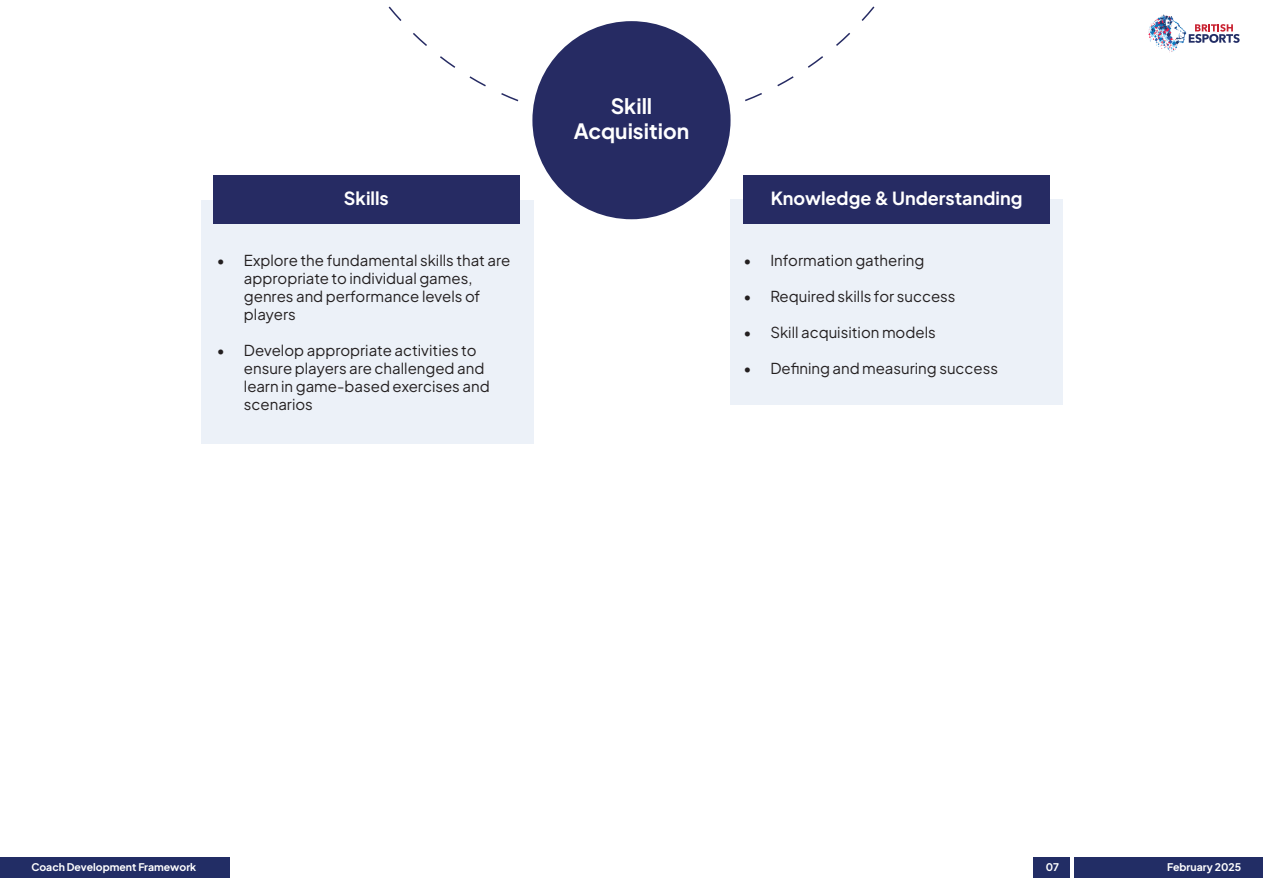
<style>
.page{position:relative;width:1263px;height:893px;background:#fff}
.page>*{position:absolute;margin:0;border:0;box-sizing:border-box;transform-origin:0 0}
.t1{font:21px/25.2px "Plus Jakarta Sans";color:#fff;text-align:center}
.t2{font:18px "Plus Jakarta Sans";color:#fff}
.t3{font:15px/18px "Plus Jakarta Sans";color:#231f20}
.t4{font:10.5px "Plus Jakarta Sans";color:#fff}
</style>
<div class="page">
<div style="left:730px;top:200px;width:333px;height:205px;background:#ecf1f8"></div>
<div style="left:201px;top:200px;width:333px;height:244px;background:#ecf1f8"></div>
<svg style="left:501px;top:93px;width:17px;height:8px"></svg>
<svg style="left:413px;top:33px;width:14px;height:13px"></svg>
<svg style="left:469px;top:76px;width:17px;height:10px"></svg>
<svg style="left:389px;top:7px;width:12px;height:14px"></svg>
<svg style="left:440px;top:56px;width:15px;height:12px"></svg>
<svg style="left:836px;top:33px;width:14px;height:13px"></svg>
<svg style="left:861px;top:6px;width:13px;height:15px"></svg>
<svg style="left:808px;top:56px;width:15px;height:12px"></svg>
<svg style="left:777px;top:76px;width:17px;height:10px"></svg>
<svg style="left:745px;top:93px;width:17px;height:8px"></svg>
<div style="left:743px;top:176px;width:307px;height:48px;background:#262b63"></div>
<div style="left:532px;top:21px;width:198px;height:198px;background:#262b63;border-radius:50%"></div>
<div style="left:213px;top:176px;width:307px;height:48px;background:#262b63"></div>
<img style="left:1148px;top:14px;width:92px;height:39px">
<div style="left:0;top:857px;width:230px;height:21px;background:#222d65"></div>
<div style="left:1075px;top:857px;width:188px;height:21px;background:#222d65"></div>
<div style="left:1033px;top:857px;width:37px;height:21px;background:#222d65"></div>
<p class="t2" style="left:344px;top:184px;width:46px">Skills</p>
<p class="t3" style="left:244px;top:250px;width:268px;text-indent:-27px">• Explore the fundamental skills that are appropriate to individual games, genres and performance levels of players</p>
<p class="t3" style="left:244px;top:340px;width:247px;text-indent:-27px">• Develop appropriate activities to ensure players are challenged and learn in game-based exercises and scenarios</p>
<h1 class="t1" style="left:574px;top:92px;width:117px">Skill<br>Acquisition</h1>
<p class="t2" style="left:771px;top:184px;width:253px">Knowledge &amp; Understanding</p>
<p class="t3" style="left:743px;top:250px;width:183px">• Information gathering</p>
<p class="t3" style="left:743px;top:286px;width:214px">• Required skills for success</p>
<p class="t3" style="left:743px;top:322px;width:194px">• Skill acquisition models</p>
<p class="t3" style="left:743px;top:358px;width:256px">• Defining and measuring success</p>
<p class="t4" style="left:31px;top:859px;width:166px">Coach Development Framework</p>
<p class="t4" style="left:1046px;top:859px;width:15px">07</p>
<p class="t4" style="left:1167px;top:859px;width:76px">February 2025</p>
</div>
